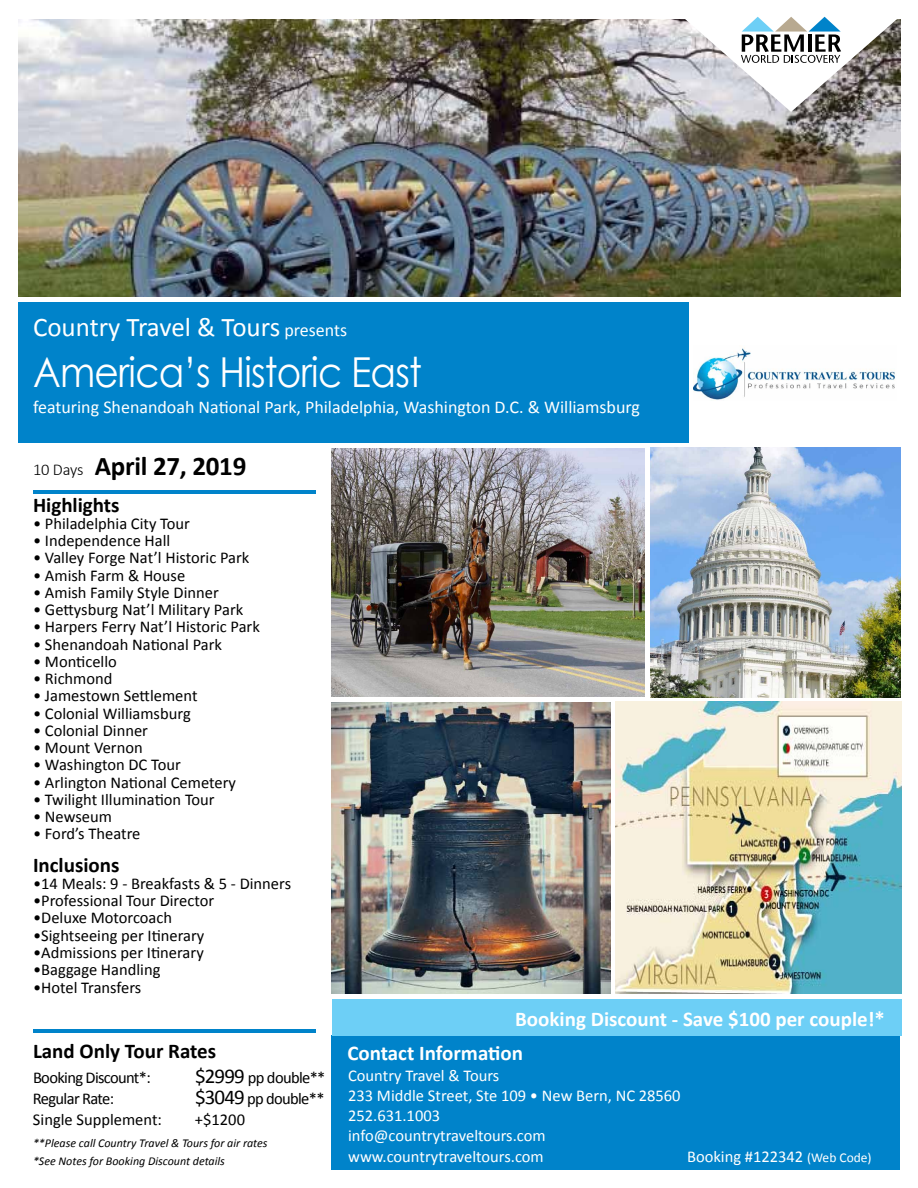
<style>
.page{position:relative;width:918px;height:1188px;background:#fff}
.page>*{position:absolute;margin:0;border:0;box-sizing:border-box;transform-origin:0 0}
.t1{font:41.25px "Century Gothic";letter-spacing:-.02em;color:#fff;scale:.91 1}
.t2{font:27px "Calibri";color:#fff}
.t3{font:700 27px "Calibri";letter-spacing:-.01em;color:#000}
.t4{font:700 21px "Calibri";color:#fff}
.t5{font:700 21px "Calibri";color:#000}
.t6{font:18px "Calibri";color:#fff}
.t7{font:16.5px "Calibri";color:#000}
.t8{font:16.5px/20.4px "Calibri";color:#fff}
.t9{font:16.5px "Calibri";letter-spacing:-.04em;color:#000}
.t10{font:italic 12px/18px "Calibri";color:#000}
.s1{font-size:18px}
.s2{font-weight:300;font-size:16.5px}
.s3{font-size:21px}
.s4{font-size:13.5px}
</style>
<div class="page">
<div style="left:331px;top:1036px;width:569px;height:134px;background:#0083ca"></div>
<img style="left:18px;top:20px;width:883px;height:277px">
<img style="left:331px;top:702px;width:280px;height:292px">
<img style="left:331px;top:448px;width:314px;height:249px">
<div style="left:332px;top:1000px;width:570px;height:36px;background:#6dcff6"></div>
<hr style="left:33px;top:490px;width:283px;height:4px;background:#0083ca">
<div style="left:18px;top:298px;width:670px;height:145px;background:#0083ca"></div>
<div style="left:18px;top:297px;width:900px;height:5px;background:#fff"></div>
<hr style="left:33px;top:1029px;width:283px;height:4px;background:#0083ca">
<img style="left:616px;top:702px;width:285px;height:292px">
<img style="left:650px;top:447px;width:251px;height:250px">
<svg style="left:682px;top:16px;width:218px;height:96px"></svg>
<img style="left:693px;top:347px;width:202px;height:53px">
<h2 class="t2" style="left:33px;top:310px;width:316px">Country Travel &amp; Tours <span class="s1">presents</span></h2>
<h1 class="t1" style="left:33px;top:343px;width:429px">America’s Historic East</h1>
<p class="t6" style="left:33px;top:396px;width:609px">featuring Shenandoah National Park, Philadelphia, Washington D.C. &amp; Williamsburg</p>
<h2 class="t3" style="left:33px;top:449px;width:215px"><span class="s2">10 Days</span> April 27, 2019</h2>
<p class="t5" style="left:33px;top:491px;width:88px">Highlights</p>
<p class="t7" style="left:33px;top:513px;width:159px">• Philadelphia City Tour</p>
<p class="t7" style="left:33px;top:530px;width:139px">• Independence Hall</p>
<p class="t7" style="left:33px;top:547px;width:218px">• Valley Forge Nat’l Historic Park</p>
<p class="t7" style="left:33px;top:565px;width:154px">• Amish Farm &amp; House</p>
<p class="t7" style="left:33px;top:582px;width:187px">• Amish Family Style Dinner</p>
<p class="t7" style="left:33px;top:599px;width:212px">• Gettysburg Nat’l Military Park</p>
<p class="t7" style="left:33px;top:616px;width:228px">• Harpers Ferry Nat’l Historic Park</p>
<p class="t7" style="left:33px;top:634px;width:191px">• Shenandoah National Park</p>
<p class="t7" style="left:33px;top:651px;width:85px">• Monticello</p>
<p class="t7" style="left:33px;top:668px;width:81px">• Richmond</p>
<p class="t7" style="left:33px;top:685px;width:166px">• Jamestown Settlement</p>
<p class="t7" style="left:33px;top:703px;width:159px">• Colonial Williamsburg</p>
<p class="t7" style="left:33px;top:720px;width:116px">• Colonial Dinner</p>
<p class="t7" style="left:33px;top:737px;width:111px">• Mount Vernon</p>
<p class="t7" style="left:33px;top:754px;width:149px">• Washington DC Tour</p>
<p class="t7" style="left:33px;top:772px;width:205px">• Arlington National Cemetery</p>
<p class="t7" style="left:33px;top:789px;width:183px">• Twilight Illumination Tour</p>
<p class="t7" style="left:33px;top:806px;width:80px">• Newseum</p>
<p class="t7" style="left:33px;top:823px;width:109px">• Ford’s Theatre</p>
<p class="t5" style="left:33px;top:851px;width:88px">Inclusions</p>
<p class="t7" style="left:33px;top:873px;width:260px">•14 Meals: 9 - Breakfasts &amp; 5 - Dinners</p>
<p class="t7" style="left:33px;top:890px;width:183px">•Professional Tour Director</p>
<p class="t7" style="left:33px;top:907px;width:141px">•Deluxe Motorcoach</p>
<p class="t7" style="left:33px;top:925px;width:173px">•Sightseeing per Itinerary</p>
<p class="t7" style="left:33px;top:942px;width:172px">•Admissions per Itinerary</p>
<p class="t7" style="left:33px;top:959px;width:129px">•Baggage Handling</p>
<p class="t7" style="left:33px;top:977px;width:110px">•Hotel Transfers</p>
<p class="t4" style="left:515px;top:1005px;width:371px">Booking Discount - Save $100 per couple!*</p>
<p class="t5" style="left:33px;top:1038px;width:185px">Land Only Tour Rates</p>
<p class="t4" style="left:347px;top:1039px;width:177px">Contact Information</p>
<p class="t9" style="left:33px;top:1067px;width:119px">Booking Discount*:</p>
<p class="t9" style="left:195px;top:1067px;width:132px"><span class="s3">$2999</span> pp double**</p>
<p class="t9" style="left:33px;top:1088px;width:83px">Regular Rate:</p>
<p class="t9" style="left:195px;top:1088px;width:131px"><span class="s3">$3049</span> pp double**</p>
<p class="t7" style="left:33px;top:1109px;width:130px">Single Supplement:</p>
<p class="t7" style="left:195px;top:1109px;width:52px">+$1200</p>
<p class="t10" style="left:33px;top:1133px;width:236px">**Please call Country Travel &amp; Tours for air rates *See Notes for Booking Discount details</p>
<p class="t8" style="left:348px;top:1065px;width:334px">Country Travel &amp; Tours<br>233 Middle Street, Ste 109 • New Bern, NC 28560<br>252.631.1003<br>info@countrytraveltours.com www.countrytraveltours.com</p>
<p class="t8" style="left:687px;top:1147px;width:186px">Booking #122342 <span class="s4">(Web Code)</span></p>
</div>
